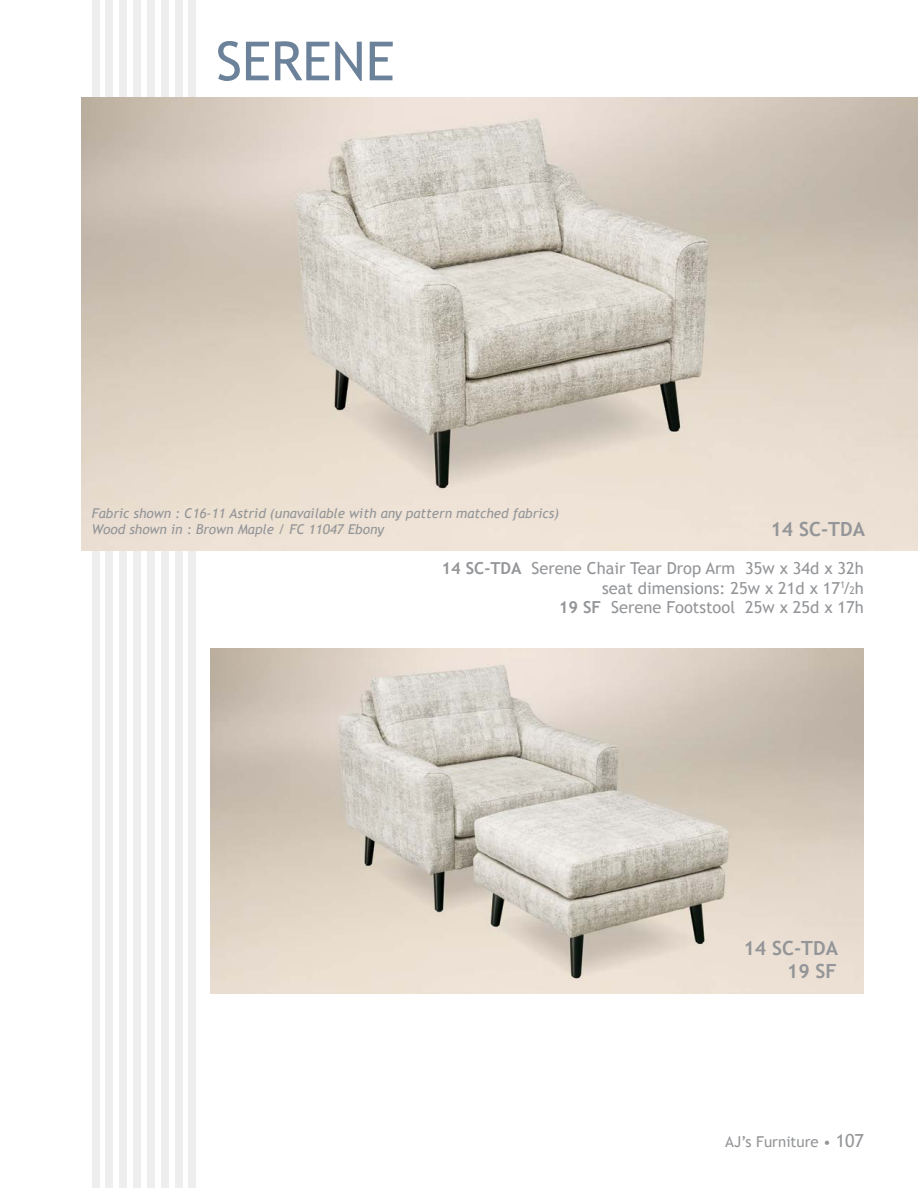
<style>
.page{position:relative;width:918px;height:1188px;background:#fff}
.page>*{position:absolute;margin:0;border:0;box-sizing:border-box;transform-origin:0 0}
.t1{font:54px "Trebuchet MS";color:#6c829a}
.t2{font:700 19.5px/23.4px "Trebuchet MS";color:#939598;text-align:right}
.t3{font:16.5px/19.8px "Trebuchet MS";color:#939598;text-align:right}
.t4{font:15px "Trebuchet MS";color:#939598}
.t5{font:italic 13.5px/16.2px "Trebuchet MS";color:#939598}
.s1{font-weight:700}
.s2{font-size:10.5px}
.s3{font-size:18px}
</style>
<div class="page">
<div style="left:92px;top:0;width:7px;height:1188px;background:#eee"></div>
<div style="left:106px;top:0;width:7px;height:1188px;background:#eee"></div>
<div style="left:119px;top:0;width:8px;height:1188px;background:#eee"></div>
<div style="left:133px;top:0;width:8px;height:1188px;background:#eee"></div>
<div style="left:147px;top:0;width:8px;height:1188px;background:#eee"></div>
<div style="left:161px;top:0;width:8px;height:1188px;background:#eee"></div>
<div style="left:175px;top:0;width:7px;height:1188px;background:#eee"></div>
<div style="left:189px;top:0;width:7px;height:1188px;background:#eee"></div>
<img style="left:211px;top:648px;width:653px;height:346px">
<img style="left:81px;top:97px;width:837px;height:454px">
<h1 class="t1" style="left:216px;top:30px;width:180px">SERENE</h1>
<p class="t5" style="left:92px;top:505px;width:469px">Fabric shown : C16-11 Astrid (unavailable with any pattern matched fabrics)<br>Wood shown in : Brown Maple / FC 11047 Ebony</p>
<h2 class="t2" style="left:770px;top:517px;width:96px">14 SC-TDA</h2>
<p class="t3" style="left:442px;top:558px;width:424px"><span class="s1">14 SC-TDA</span> Serene Chair Tear Drop Arm 35w x 34d x 32h seat dimensions: 25w x 21d x 17<sup>1</sup>/<span class="s2">2</span>h<br><span class="s1">19 SF</span> Serene Footstool 25w x 25d x 17h</p>
<h2 class="t2" style="left:743px;top:936px;width:96px">14 SC-TDA<br>19 SF</h2>
<p class="t4" style="left:725px;top:1133px;width:140px">AJ’s Furniture • <span class="s3">107</span></p>
</div>
